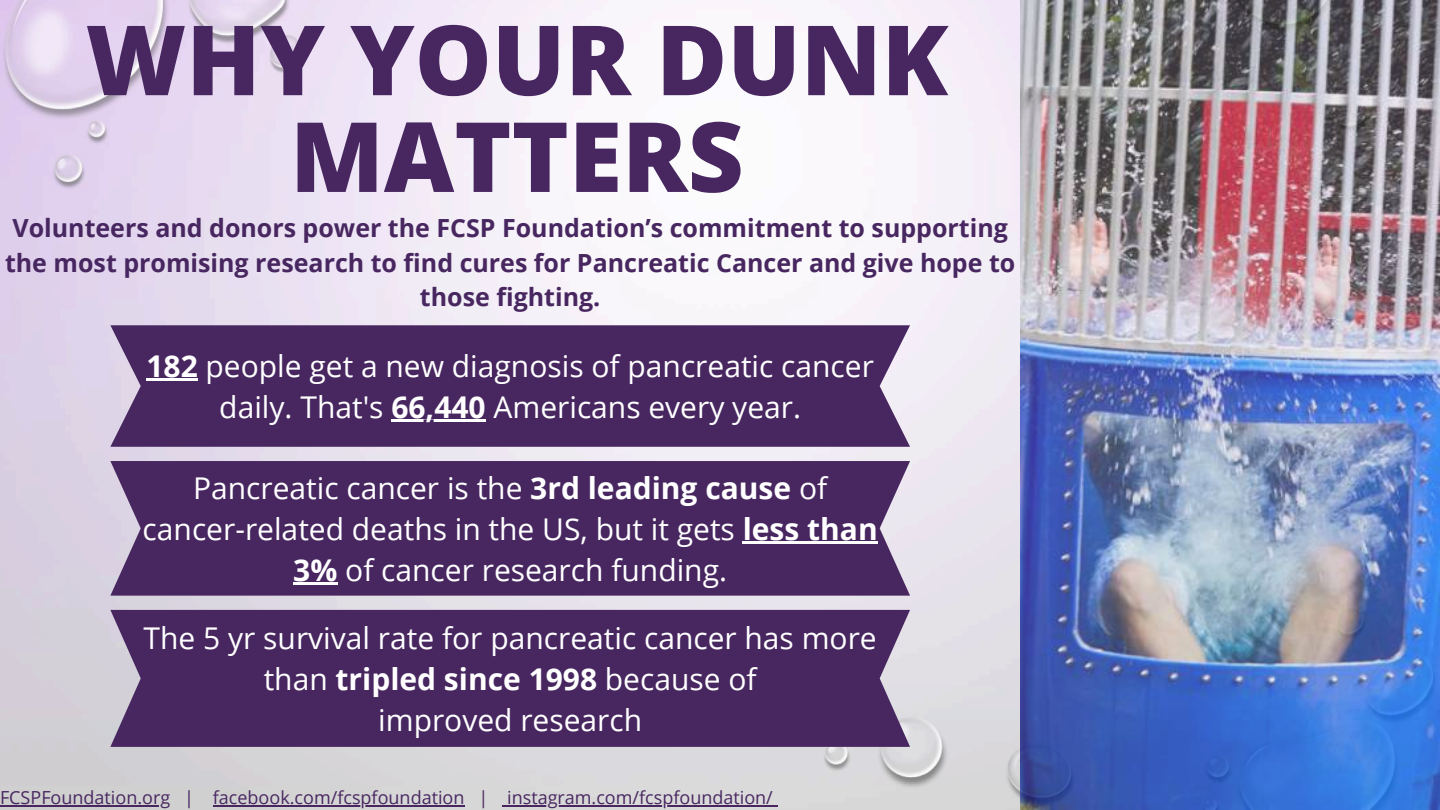
<style>
.page{position:relative;width:1440px;height:810px;background:#fff}
.page>*{position:absolute;margin:0;border:0;box-sizing:border-box;transform-origin:0 0}
.t1{font:800 97px/96.8px "Open Sans";color:#482761;text-align:center}
.t2{font:30px/41.2px "Open Sans";color:#fff;text-align:center}
.t3{font:700 25px/34.5px "Open Sans";color:#482761;text-align:center}
.t4{font:18px "Open Sans";color:#482761}
.s1{font-weight:700}
</style>
<div class="page">
<img style="left:0;top:0;width:1020px;height:810px">
<img style="left:1020px;top:0;width:420px;height:810px">
<div style="left:110px;top:325px;width:800px;height:122px;background:#482761"></div>
<hr style="left:146px;top:379px;width:52px;height:2px;background:#fff">
<hr style="left:391px;top:420px;width:95px;height:2px;background:#fff">
<div style="left:110px;top:461px;width:800px;height:135px;background:#482761"></div>
<hr style="left:743px;top:541px;width:135px;height:3px;background:#fff">
<hr style="left:293px;top:583px;width:44px;height:2px;background:#fff">
<div style="left:110px;top:610px;width:800px;height:137px;background:#482761"></div>
<hr style="left:0;top:805px;width:170px;height:2px;background:#482761">
<hr style="left:213px;top:805px;width:252px;height:2px;background:#482761">
<hr style="left:507px;top:805px;width:266px;height:2px;background:#482761">
<h1 class="t1" style="left:86px;top:9px;width:864px">WHY YOUR DUNK<br>MATTERS</h1>
<p class="t3" style="left:5px;top:210px;width:1012px">Volunteers and donors power the FCSP Foundation’s commitment to supporting the most promising research to find cures for Pancreatic Cancer and give hope to those fighting.</p>
<p class="t2" style="left:146px;top:345px;width:729px"><span class="s1">182</span> people get a new diagnosis of pancreatic cancer daily. That's <span class="s1">66,440</span> Americans every year.</p>
<p class="t2" style="left:143px;top:466px;width:737px">Pancreatic cancer is the <span class="s1">3rd leading cause</span> of cancer-related deaths in the US, but it gets <span class="s1">less than<br>3%</span> of cancer research funding.</p>
<p class="t2" style="left:144px;top:617px;width:735px">The 5 yr survival rate for pancreatic cancer has more than <span class="s1">tripled since 1998</span> because of<br>improved research</p>
<p class="t4" style="left:0;top:784px;width:774px">FCSPFoundation.org | facebook.com/fcspfoundation | instagram.com/fcspfoundation/</p>
</div>
